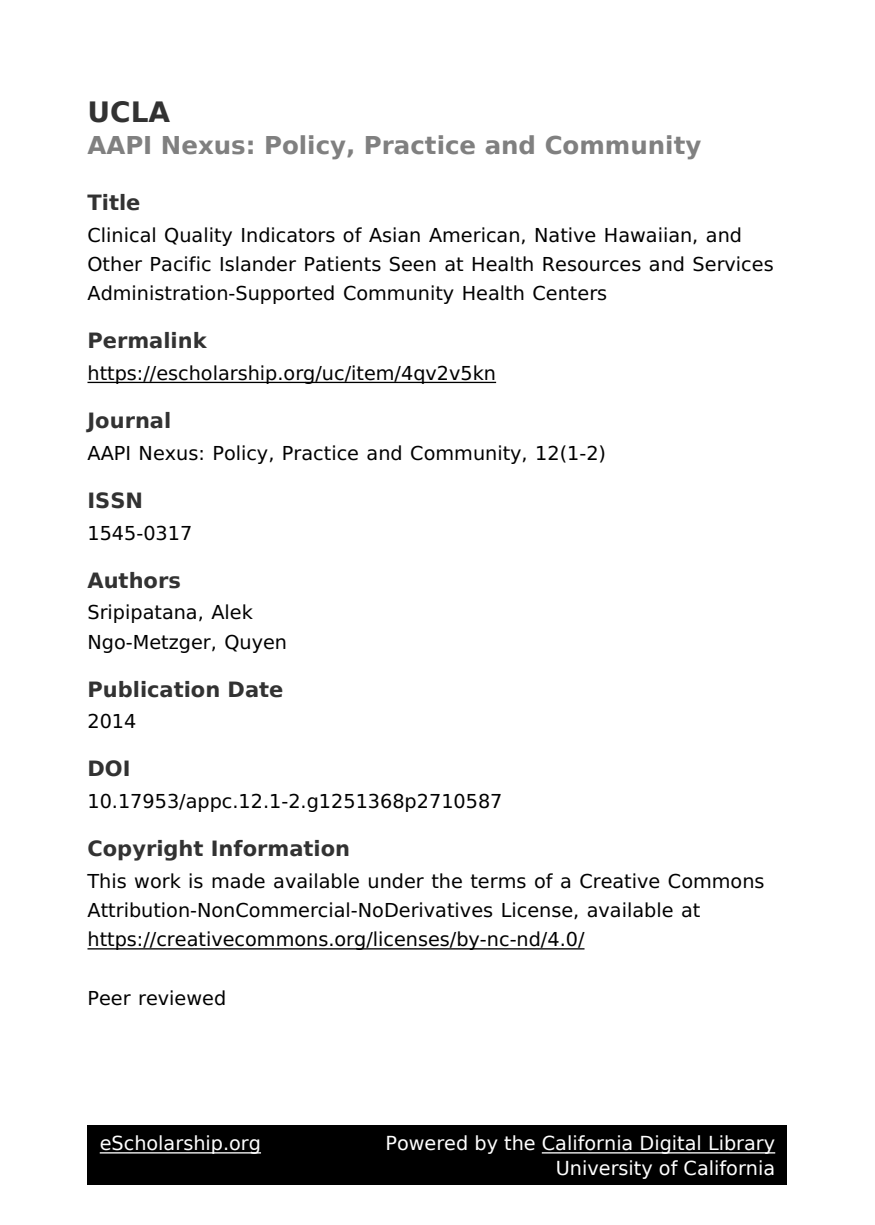
<style>
.page{position:relative;width:875px;height:1225px;background:#fff}
.page>*{position:absolute;margin:0;border:0;box-sizing:border-box;transform-origin:0 0}
.t1{font:700 28px "DejaVu Sans";color:#323232}
.t2{font:700 24.5px "DejaVu Sans";color:#808080}
.t3{font:700 21px "DejaVu Sans";color:#323232}
.t4{font:19.25px/29.2px "Code 2000";color:#000}
.t5{font:19.25px/24.5px "DejaVu Sans";color:#fff;text-align:right}
</style>
<div class="page">
<hr style="left:88px;top:382px;width:408px;height:1px;background:#000">
<hr style="left:88px;top:948px;width:497px;height:2px;background:#000">
<div style="left:88px;top:1125px;width:700px;height:60px;background:#000"></div>
<hr style="left:100px;top:1152px;width:161px;height:2px;background:#fff">
<hr style="left:542px;top:1152px;width:233px;height:2px;background:#fff">
<h1 class="t1" style="left:88px;top:101px;width:84px">UCLA</h1>
<p class="t2" style="left:88px;top:136px;width:615px">AAPI Nexus: Policy, Practice and Community</p>
<p class="t3" style="left:88px;top:194px;width:54px">Title</p>
<p class="t4" style="left:88px;top:220px;width:688px">Clinical Quality Indicators of Asian American, Native Hawaiian, and<br>Other Pacific Islander Patients Seen at Health Resources and Services<br>Administration-Supported Community Health Centers</p>
<p class="t3" style="left:88px;top:332px;width:121px">Permalink</p>
<p class="t4" style="left:88px;top:359px;width:410px">https://escholarship.org/uc/item/4qv2v5kn</p>
<p class="t3" style="left:88px;top:412px;width:85px">Journal</p>
<p class="t4" style="left:88px;top:439px;width:520px">AAPI Nexus: Policy, Practice and Community, 12(1-2)</p>
<p class="t3" style="left:88px;top:492px;width:57px">ISSN</p>
<p class="t4" style="left:88px;top:518px;width:106px">1545-0317</p>
<p class="t3" style="left:88px;top:572px;width:95px">Authors</p>
<p class="t4" style="left:88px;top:598px;width:201px">Sripipatana, Alek<br>Ngo-Metzger, Quyen</p>
<p class="t3" style="left:88px;top:681px;width:198px">Publication Date</p>
<p class="t4" style="left:88px;top:707px;width:50px">2014</p>
<p class="t3" style="left:88px;top:760px;width:45px">DOI</p>
<p class="t4" style="left:88px;top:787px;width:417px">10.17953/appc.12.1-2.g1251368p2710587</p>
<p class="t3" style="left:88px;top:840px;width:264px">Copyright Information</p>
<p class="t4" style="left:88px;top:867px;width:679px">This work is made available under the terms of a Creative Commons<br>Attribution-NonCommercial-NoDerivatives License, available at https://creativecommons.org/licenses/by-nc-nd/4.0/</p>
<p class="t4" style="left:88px;top:984px;width:140px">Peer reviewed</p>
<p class="t5" style="left:100px;top:1133px;width:163px">eScholarship.org</p>
<p class="t5" style="left:385px;top:1133px;width:391px">Powered by the California Digital Library<br>University of California</p>
</div>
